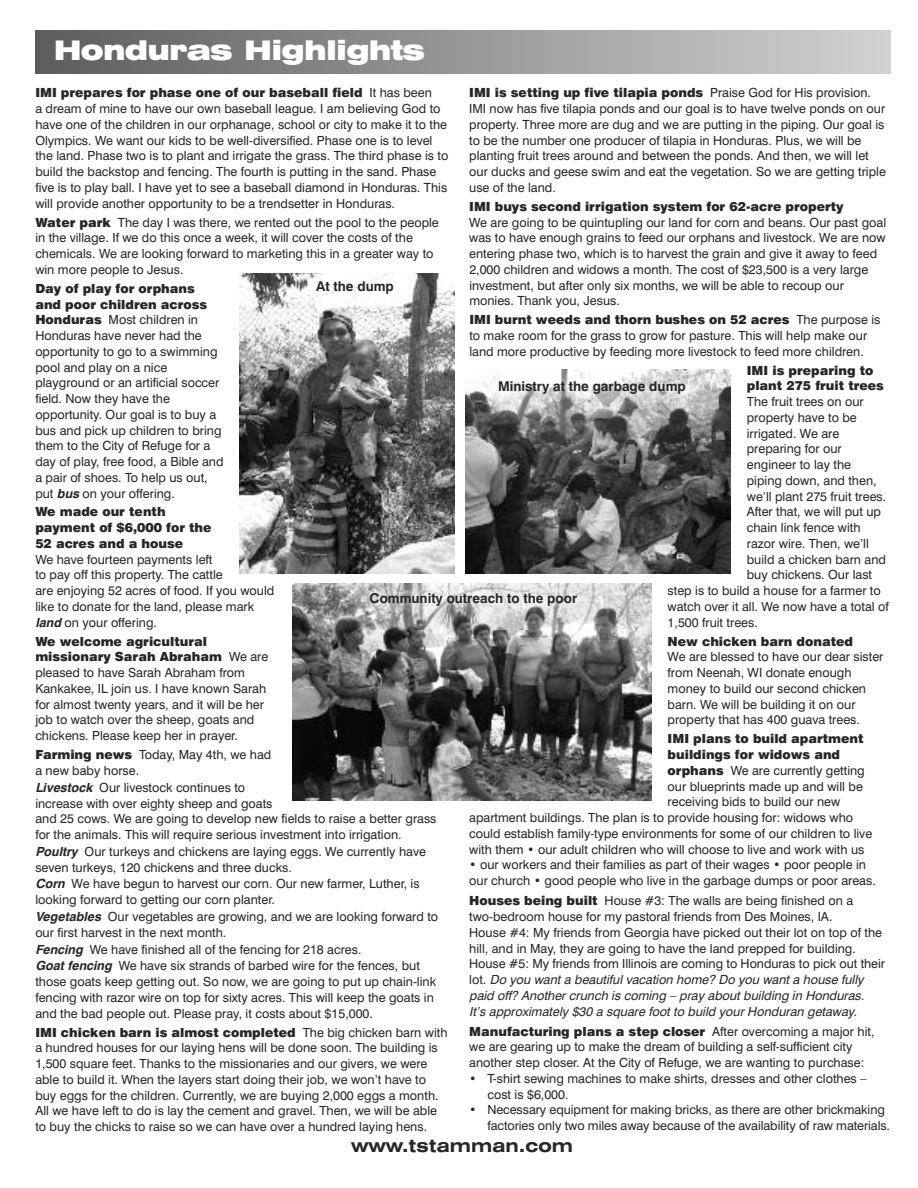
<style>
.page{position:relative;width:918px;height:1188px;background:#fff}
.page>*{position:absolute;margin:0;border:0;box-sizing:border-box;transform-origin:0 0}
.t1{font:900 expanded 27px "Swiss 721 BT";letter-spacing:-.03em;color:#fff}
.t2{font:700 expanded 18px "Swiss 721 BT";color:#272627}
.t3{font:700 13.5px "Swiss 721 BT";color:#272627}
.t4{font:12.6px/15.8px "Swiss 721 BT";color:#272627}
.t5{font:900 12.6px/15.8px "Swiss 721 BT";color:#272627}
.s1{font-weight:900}
.s2{font-style:italic}
.s3{font-weight:700;font-style:italic}
</style>
<div class="page">
<div style="left:35px;top:30px;width:856px;height:43px;background:linear-gradient(to right,#5d5c5d,#d3d2d2)"></div>
<img style="left:239px;top:273px;width:215px;height:301px">
<img style="left:465px;top:370px;width:265px;height:204px">
<img style="left:293px;top:584px;width:358px;height:216px">
<img style="left:352px;top:583px;width:248px;height:46px">
<img style="left:483px;top:369px;width:234px;height:48px">
<h1 class="t1" style="left:54px;top:41px;width:373px">Honduras Highlights</h1>
<p class="t4" style="left:469px;top:86px;width:418px"><span class="s1">IMI is setting up five tilapia ponds</span> Praise God for His provision.<br>IMI now has five tilapia ponds and our goal is to have twelve ponds on our property. Three more are dug and we are putting in the piping. Our goal is to be the number one producer of tilapia in Honduras. Plus, we will be planting fruit trees around and between the ponds. And then, we will let our ducks and geese swim and eat the vegetation. So we are getting triple use of the land.</p>
<p class="t5" style="left:469px;top:200px;width:376px">IMI buys second irrigation system for 62-acre property</p>
<p class="t4" style="left:469px;top:215px;width:418px">We are going to be quintupling our land for corn and beans. Our past goal was to have enough grains to feed our orphans and livestock. We are now entering phase two, which is to harvest the grain and give it away to feed 2,000 children and widows a month. The cost of $23,500 is a very large investment, but after only six months, we will be able to recoup our monies. Thank you, Jesus.</p>
<p class="t4" style="left:469px;top:313px;width:413px"><span class="s1">IMI burnt weeds and thorn bushes on 52 acres</span> The purpose is to make room for the grass to grow for pasture. This will help make our land more productive by feeding more livestock to feed more children.</p>
<p class="t5" style="left:747px;top:364px;width:139px">IMI is preparing to plant 275 fruit trees</p>
<p class="t4" style="left:747px;top:395px;width:118px">The fruit trees on our</p>
<p class="t4" style="left:747px;top:411px;width:111px">property have to be</p>
<p class="t4" style="left:747px;top:427px;width:94px">irrigated. We are</p>
<p class="t4" style="left:747px;top:442px;width:96px">preparing for our</p>
<p class="t4" style="left:747px;top:458px;width:106px">engineer to lay the</p>
<p class="t4" style="left:747px;top:474px;width:131px">piping down, and then,</p>
<p class="t4" style="left:747px;top:490px;width:141px">we’ll plant 275 fruit trees.</p>
<p class="t4" style="left:747px;top:505px;width:136px">After that, we will put up</p>
<p class="t4" style="left:747px;top:521px;width:115px">chain link fence with</p>
<p class="t4" style="left:747px;top:537px;width:124px">razor wire. Then, we’ll</p>
<p class="t4" style="left:747px;top:553px;width:141px">build a chicken barn and</p>
<p class="t4" style="left:747px;top:568px;width:127px">buy chickens. Our last</p>
<p class="t4" style="left:668px;top:584px;width:215px">step is to build a house for a farmer to</p>
<p class="t4" style="left:668px;top:600px;width:223px">watch over it all. We now have a total of</p>
<p class="t4" style="left:668px;top:616px;width:92px">1,500 fruit trees.</p>
<p class="t5" style="left:668px;top:635px;width:187px">New chicken barn donated</p>
<p class="t4" style="left:668px;top:650px;width:217px">We are blessed to have our dear sister from Neenah, WI donate enough money to build our second chicken barn. We will be building it on our property that has 400 guava trees.</p>
<p class="t5" style="left:668px;top:732px;width:197px">IMI plans to build apartment</p>
<p class="t5" style="left:668px;top:748px;width:174px">buildings for widows and</p>
<p class="t4" style="left:668px;top:764px;width:199px"><span class="s1">orphans</span> We are currently getting</p>
<p class="t4" style="left:668px;top:780px;width:197px">our blueprints made up and will be</p>
<p class="t4" style="left:668px;top:795px;width:174px">receiving bids to build our new</p>
<p class="t4" style="left:469px;top:811px;width:385px">apartment buildings. The plan is to provide housing for: widows who</p>
<p class="t4" style="left:469px;top:827px;width:405px">could establish family-type environments for some of our children to live</p>
<p class="t4" style="left:469px;top:843px;width:397px">with them • our adult children who will choose to live and work with us</p>
<p class="t4" style="left:469px;top:858px;width:408px">• our workers and their families as part of their wages • poor people in our church • good people who live in the garbage dumps or poor areas.</p>
<p class="t4" style="left:469px;top:894px;width:417px"><span class="s1">Houses being built</span> House #3: The walls are being finished on a two-bedroom house for my pastoral friends from Des Moines, IA.<br>House #4: My friends from Georgia have picked out their lot on top of the hill, and in May, they are going to have the land prepped for building.<br>House #5: My friends from Illinois are coming to Honduras to pick out their l o t . <span class="s2">Do you want a beautiful vacation home? Do you want a house fully paid off? Another crunch is coming – pray about building in Honduras.<br>It’s approximately $30 a square foot to build your Honduran getaway.</span></p>
<p class="t4" style="left:469px;top:1025px;width:407px"><span class="s1">Manufacturing plans a step closer</span> After overcoming a major hit, we are gearing up to make the dream of building a self-sufficient city another step closer. At the City of Refuge, we are wanting to purchase:</p>
<p class="t4" style="left:488px;top:1072px;width:381px;text-indent:-18px">• T-shirt sewing machines to make shirts, dresses and other clothes – cost is $6,000.</p>
<p class="t4" style="left:488px;top:1103px;width:404px;text-indent:-18px">• Necessary equipment for making bricks, as there are other brickmaking factories only two miles away because of the availability of raw materials.</p>
<p class="t4" style="left:35px;top:86px;width:415px"><span class="s1">IMI prepares for phase one of our baseball field</span> It has been<br>a dream of mine to have our own baseball league. I am believing God to have one of the children in our orphanage, school or city to make it to the Olympics. We want our kids to be well-diversified. Phase one is to level the land. Phase two is to plant and irrigate the grass. The third phase is to build the backstop and fencing. The fourth is putting in the sand. Phase five is to play ball. I have yet to see a baseball diamond in Honduras. This will provide another opportunity to be a trendsetter in Honduras.</p>
<p class="t4" style="left:35px;top:215px;width:405px"><span class="s1">Water park</span> The day I was there, we rented out the pool to the people in the village. If we do this once a week, it will cover the costs of the chemicals. We are looking forward to marketing this in a greater way to win more people to Jesus.</p>
<p class="t4" style="left:35px;top:282px;width:190px"><span class="s1">Day of play for orphans and poor children across<br>Honduras</span> Most children in<br>Honduras have never had the opportunity to go to a swimming pool and play on a nice playground or an artificial soccer field. Now they have the opportunity. Our goal is to buy a bus and pick up children to bring them to the City of Refuge for a day of play, free food, a Bible and a pair of shoes. To help us out, put <span class="s3">bus</span>on your offering.</p>
<p class="t5" style="left:35px;top:505px;width:178px">We made our tenth payment of $6,000 for the<br>52 acres and a house</p>
<p class="t4" style="left:35px;top:553px;width:241px">We have fourteen payments left<br>to pay off this property. The cattle<br>are enjoying 52 acres of food. If you would like to donate for the land, please mark <span class="s3">land</span>on your offering.</p>
<p class="t4" style="left:35px;top:635px;width:235px"><span class="s1">We welcome agricultural missionary Sarah Abraham</span> We are pleased to have Sarah Abraham from Kankakee, IL join us. I have known Sarah for almost twenty years, and it will be her job to watch over the sheep, goats and chickens. Please keep her in prayer.</p>
<p class="t4" style="left:35px;top:748px;width:404px;line-height:16.2px"><span class="s1">Farming news</span> Today, May 4th, we had<br>a new baby horse.<br><span class="s3">Livestock</span> Our livestock continues to<br>increase with over eighty sheep and goats<br>and 25 cows. We are going to develop new fields to raise a better grass for the animals. This will require serious investment into irrigation.<br><span class="s3">Poultry</span> Our turkeys and chickens are laying eggs. We currently have seven turkeys, 120 chickens and three ducks.<br><span class="s3">Corn</span> We have begun to harvest our corn. Our new farmer, Luther, is looking forward to getting our corn planter.<br><span class="s3">Vegetables</span> Our vegetables are growing, and we are looking forward to our first harvest in the next month.<br><span class="s3">Fencing</span> We have finished all of the fencing for 218 acres.<br><span class="s3">Goatfencing</span> We have six strands of barbed wire for the fences, but those goats keep getting out. So now, we are going to put up chain-link fencing with razor wire on top for sixty acres. This will keep the goats in and the bad people out. Please pray, it costs about $15,000.</p>
<p class="t4" style="left:35px;top:1026px;width:414px"><span class="s1">IMI chicken barn is almost completed</span> The big chicken barn with a hundred houses for our laying hens will be done soon. The building is 1,500 square feet. Thanks to the missionaries and our givers, we were able to build it. When the layers start doing their job, we won’t have to buy eggs for the children. Currently, we are buying 2,000 eggs a month.<br>All we have left to do is lay the cement and gravel. Then, we will be able to buy the chicks to raise so we can have over a hundred laying hens.</p>
<p class="t3" style="left:316px;top:282px;width:79px">At the dump</p>
<p class="t3" style="left:498px;top:381px;width:189px">Ministry at the garbage dump</p>
<p class="t3" style="left:370px;top:593px;width:209px">Community outreach to the poor</p>
<h2 class="t2" style="left:351px;top:1139px;width:224px">www.tstamman.com</h2>
</div>
